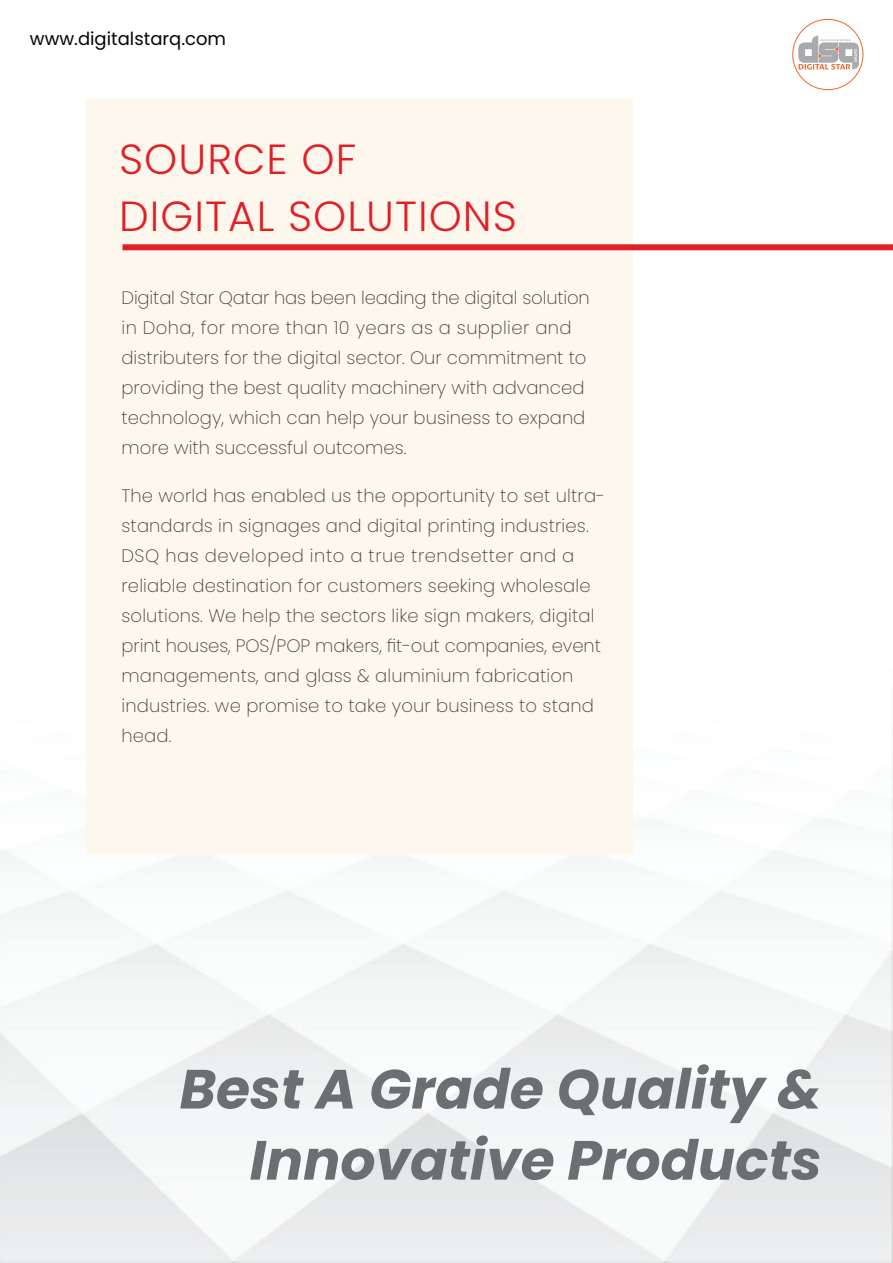
<style>
.page{position:relative;width:893px;height:1263px;background:#fff}
.page>*{position:absolute;margin:0;border:0;box-sizing:border-box;transform-origin:0 0}
.t1{font:italic 700 55.2px/71.1px "Poppins";color:#6d6e71;text-align:right}
.t2{font:300 42.15px/57px "Poppins";letter-spacing:.025em;color:#e11f26}
.t3{font:200 18px/30px "Poppins";letter-spacing:.01em;color:#414042}
.t4{font:18px "Poppins";color:#050504}
</style>
<div class="page">
<div style="left:86px;top:99px;width:547px;height:755px;background:#fef7ee"></div>
<div style="left:122px;top:244px;width:771px;height:6px;background:#e11f26"></div>
<svg style="left:798px;top:35px;width:61px;height:35px"></svg>
<div style="left:792px;top:19px;width:71px;height:71px;border:1px solid #f36623;border-radius:50%"></div>
<p class="t4" style="left:30px;top:28px;width:198px">www.digitalstarq.com</p>
<h2 class="t2" style="left:119px;top:131px;width:399px">SOURCE OF<br>DIGITAL SOLUTIONS</h2>
<p class="t3" style="left:121px;top:283px;width:470px">Digital Star Qatar has been leading the digital solution in Doha, for more than 10 years as a supplier and distributers for the digital sector. Our commitment to providing the best quality machinery with advanced technology, which can help your business to expand more with successful outcomes.</p>
<p class="t3" style="left:121px;top:481px;width:485px">The world has enabled us the opportunity to set ultra&shy;standards in signages and digital printing industries.<br>DSQ has developed into a true trendsetter and a reliable destination for customers seeking wholesale solutions. We help the sectors like sign makers, digital print houses, POS/POP makers, fit-out companies, event managements, and glass &amp; aluminium fabrication industries. we promise to take your business to stand head.</p>
<h1 class="t1" style="left:180px;top:1054px;width:644px">Best A Grade Quality &amp;<br>Innovative Products</h1>
</div>
